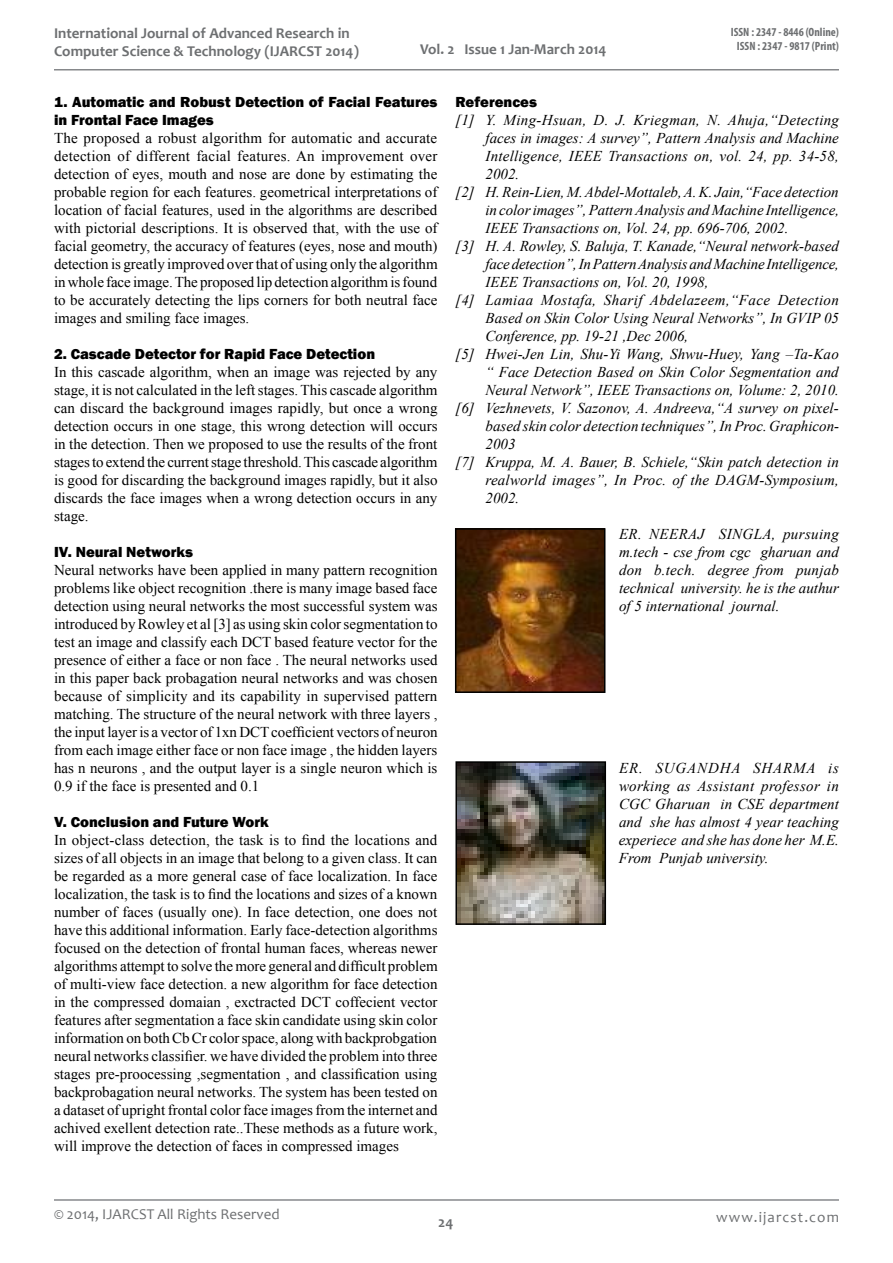
<style>
.page{position:relative;width:893px;height:1263px;background:#fff}
.page>*{position:absolute;margin:0;border:0;box-sizing:border-box;transform-origin:0 0}
.t1{font:15px/18px "Times New Roman";color:#000;text-align:justify}
.t2{font:italic 15px/18px "Times New Roman";color:#000;text-align:justify}
.t3{font:800 15px/18px "Franklin Gothic";color:#000}
.t4{font:700 15px/18px "Candara";color:#6d6f71}
.t5{font:italic 15px "Times New Roman";letter-spacing:.025em;color:#000}
.t6{font:italic 15px "Times New Roman";letter-spacing:.02em;color:#000}
.t7{font:15px "Candara";color:#6d6f71}
.t8{font:15px "Candara";letter-spacing:.075em;color:#6d6f71}
.t9{font:700 condensed 12px/14.4px "Myriad Pro";color:#6d6f71;text-align:center}
</style>
<div class="page">
<hr style="left:54px;top:1199px;width:785px;height:2px;background:#86888b">
<hr style="left:54px;top:69px;width:785px;height:2px;background:#86888b">
<img style="left:458px;top:531px;width:144px;height:159px">
<div style="left:455px;top:528px;width:150px;height:165px;border:2px solid #000"></div>
<img style="left:458px;top:764px;width:145px;height:158px">
<div style="left:455px;top:761px;width:151px;height:164px;border:2px solid #000"></div>
<p class="t4" style="left:54px;top:24px;width:306px">International Journal of Advanced Research in<br>Computer Science &amp; Technology (IJARCST 2014)</p>
<p class="t9" style="left:731px;top:25px;width:110px">ISSN : 2347 - 8446 (Online)<br>ISSN : 2347 - 9817 (Print)</p>
<p class="t4" style="left:420px;top:40px;width:188px">Vol. 2 Issue 1 Jan-March 2014</p>
<p class="t3" style="left:54px;top:92px;width:385px">1. Automatic and Robust Detection of Facial Features in Frontal Face Images</p>
<p class="t1" style="left:54px;top:128px;width:385px">The proposed a robust algorithm for automatic and accurate detection of different facial features. An improvement over detection of eyes, mouth and nose are done by estimating the probable region for each features. geometrical interpretations of location of facial features, used in the algorithms are described with pictorial descriptions. It is observed that, with the use of facial geometry, the accuracy of features (eyes, nose and mouth) detection is greatly improved over that of using only the algorithm in whole face image. The proposed lip detection algorithm is found to be accurately detecting the lips corners for both neutral face images and smiling face images.</p>
<p class="t3" style="left:54px;top:344px;width:323px">2. Cascade Detector for Rapid Face Detection</p>
<p class="t1" style="left:54px;top:362px;width:385px">In this cascade algorithm, when an image was rejected by any stage, it is not calculated in the left stages. This cascade algorithm can discard the background images rapidly, but once a wrong detection occurs in one stage, this wrong detection will occurs in the detection. Then we proposed to use the results of the front stages to extend the current stage threshold. This cascade algorithm is good for discarding the background images rapidly, but it also discards the face images when a wrong detection occurs in any stage.</p>
<p class="t3" style="left:54px;top:542px;width:141px">IV. Neural Networks</p>
<p class="t1" style="left:54px;top:560px;width:385px">Neural networks have been applied in many pattern recognition problems like object recognition .there is many image based face detection using neural networks the most successful system was introduced by Rowley et al [3] as using skin color segmentation to test an image and classify each DCT based feature vector for the presence of either a face or non face . The neural networks used in this paper back probagation neural networks and was chosen because of simplicity and its capability in supervised pattern matching. The structure of the neural network with three layers , the input layer is a vector of 1xn DCT coefficient vectors of neuron from each image either face or non face image , the hidden layers has n neurons , and the output layer is a single neuron which is 0.9 if the face is presented and 0.1</p>
<p class="t3" style="left:54px;top:812px;width:216px">V. Conclusion and Future Work</p>
<p class="t1" style="left:54px;top:830px;width:385px">In object-class detection, the task is to find the locations and sizes of all objects in an image that belong to a given class. It can be regarded as a more general case of face localization. In face localization, the task is to find the locations and sizes of a known number of faces (usually one). In face detection, one does not have this additional information. Early face-detection algorithms focused on the detection of frontal human faces, whereas newer algorithms attempt to solve the more general and difficult problem of multi-view face detection. a new algorithm for face detection in the compressed domaian , exctracted DCT coffecient vector features after segmentation a face skin candidate using skin color information on both Cb Cr color space, along with backprobgation neural networks classifier. we have divided the problem into three stages pre-proocessing ,segmentation , and classification using backprobagation neural networks. The system has been tested on a dataset of upright frontal color face images from the internet and achived exellent detection rate..These methods as a future work, will improve the detection of faces in compressed images</p>
<p class="t3" style="left:455px;top:92px;width:83px">References</p>
<p class="t6" style="left:455px;top:109px;width:385px">[1] Y. Ming-Hsuan, D. J. Kriegman, N. Ahuja,“Detecting</p>
<p class="t2" style="left:485px;top:128px;width:355px">faces in images: A survey”, Pattern Analysis and Machine</p>
<p class="t2" style="left:485px;top:146px;width:355px">Intelligence, IEEE Transactions on, vol. 24, pp. 34-58,</p>
<p class="t2" style="left:485px;top:164px;width:35px">2002.</p>
<p class="t2" style="left:455px;top:182px;width:385px">[2] H. Rein-Lien, M. Abdel-Mottaleb, A. K. Jain,“Face detection</p>
<p class="t2" style="left:485px;top:200px;width:355px">in color images”, Pattern Analysis and Machine Intelligence,</p>
<p class="t2" style="left:485px;top:218px;width:304px">IEEE Transactions on, Vol. 24, pp. 696-706, 2002.</p>
<p class="t2" style="left:455px;top:236px;width:385px">[3] H. A. Rowley, S. Baluja, T. Kanade,“Neural network-based</p>
<p class="t2" style="left:485px;top:254px;width:355px">face detection”, In Pattern Analysis and Machine Intelligence,</p>
<p class="t2" style="left:485px;top:272px;width:224px">IEEE Transactions on, Vol. 20, 1998,</p>
<p class="t5" style="left:455px;top:289px;width:385px">[4] Lamiaa Mostafa, Sharif Abdelazeem,“Face Detection</p>
<p class="t2" style="left:485px;top:308px;width:355px">Based on Skin Color Using Neural Networks”, In GVIP 05</p>
<p class="t2" style="left:485px;top:326px;width:204px">Conference, pp. 19-21 ,Dec 2006,</p>
<p class="t2" style="left:455px;top:344px;width:385px">[5] Hwei-Jen Lin, Shu-Yi Wang, Shwu-Huey, Yang –Ta-Kao</p>
<p class="t2" style="left:485px;top:362px;width:355px">“ Face Detection Based on Skin Color Segmentation and</p>
<p class="t2" style="left:485px;top:380px;width:355px">Neural Network”, IEEE Transactions on, Volume: 2, 2010.</p>
<p class="t2" style="left:455px;top:398px;width:385px">[6] Vezhnevets, V. Sazonov, A. Andreeva,“A survey on pixel-</p>
<p class="t2" style="left:485px;top:416px;width:355px">based skin color detection techniques”, In Proc. Graphicon-</p>
<p class="t2" style="left:485px;top:434px;width:31px">2003</p>
<p class="t2" style="left:455px;top:452px;width:385px">[7] Kruppa, M. A. Bauer, B. Schiele,“Skin patch detection in</p>
<p class="t2" style="left:485px;top:470px;width:355px">realworld images”, In Proc. of the DAGM-Symposium,</p>
<p class="t2" style="left:485px;top:488px;width:35px">2002.</p>
<p class="t2" style="left:619px;top:524px;width:221px">ER. NEERAJ SINGLA, pursuing m.tech - cse from cgc gharuan and don b.tech. degree from punjab technical university. he is the authur of 5 international journal.</p>
<p class="t2" style="left:619px;top:758px;width:222px">ER. SUGANDHA SHARMA is working as Assistant professor in CGC Gharuan in CSE department and she has almost 4 year teaching experiece and she has done her M.E.<br>From Punjab university.</p>
<p class="t7" style="left:54px;top:1205px;width:227px">© 2014, IJARCST All Rights Reserved</p>
<p class="t4" style="left:438px;top:1213px;width:17px">24</p>
<p class="t8" style="left:716px;top:1207px;width:124px">www.ijarcst.com</p>
</div>
